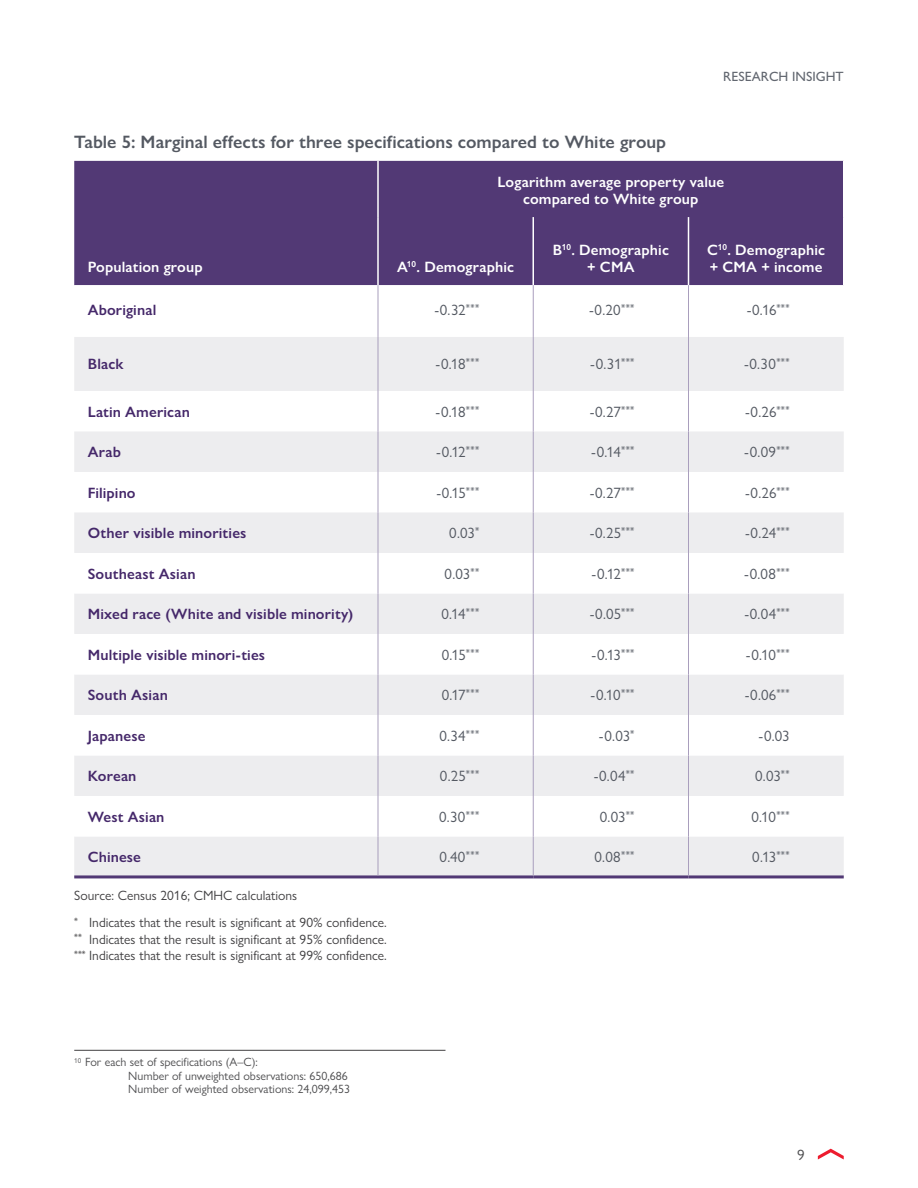
<style>
.page{position:relative;width:918px;height:1188px;background:#fff}
.page>*{position:absolute;margin:0;border:0;box-sizing:border-box;transform-origin:0 0}
.t1{font:600 18px "Gill Sans Nova";letter-spacing:.005em;color:#545962}
.Table_Body_right{font:15px "Gill Sans Nova";letter-spacing:-.01em;color:#545962}
.Table_RowHeader{font:600 15px "Gill Sans Nova";letter-spacing:.01em;color:#45286a}
.Table_ColumnHeader{font:600 15px/16.5px "Gill Sans Nova";letter-spacing:.01em;color:#fff;text-align:center}
.t2{font:15px "Gill Sans Nova";color:#4d4d4f}
.Table_Body_right-2{font:13.5px "Gill Sans Nova";color:#414042}
.P_Body{font:13.5px "Gill Sans Nova";color:#414042}
.t3{font:500 13.5px "Gill Sans Nova";color:#626770}
.Table_ColumnHeader-2{font:12px/13.5px "Gill Sans Nova";color:#4d4d4f}
</style>
<div class="page">
<svg style="left:818px;top:1149px;width:26px;height:11px"></svg>
<div style="left:74px;top:161px;width:769px;height:124px;background:#523975"></div>
<svg style="left:74px;top:337px;width:770px;height:538px;fill:#ededef"></svg>
<svg style="left:74px;top:553px;width:770px;height:283px"></svg>
<hr style="left:377px;top:161px;width:2px;height:56px;background:#fff">
<hr style="left:377px;top:217px;width:2px;height:68px;background:#fff">
<hr style="left:532px;top:217px;width:2px;height:68px;background:#fff">
<hr style="left:688px;top:217px;width:1px;height:68px;background:#fff">
<hr style="left:74px;top:875px;width:304px;height:3px;background:#523975">
<hr style="left:378px;top:875px;width:155px;height:3px;background:#523975">
<hr style="left:533px;top:875px;width:155px;height:3px;background:#523975">
<hr style="left:688px;top:875px;width:156px;height:3px;background:#523975">
<hr style="left:378px;top:285px;width:1px;height:52px;background:#a99ebd">
<hr style="left:533px;top:285px;width:1px;height:52px;background:#a99ebd">
<hr style="left:688px;top:285px;width:1px;height:52px;background:#a99ebd">
<hr style="left:378px;top:337px;width:1px;height:54px;background:#a99ebd">
<hr style="left:533px;top:337px;width:1px;height:54px;background:#a99ebd">
<hr style="left:688px;top:337px;width:1px;height:54px;background:#a99ebd">
<hr style="left:378px;top:391px;width:1px;height:40px;background:#a99ebd">
<hr style="left:533px;top:391px;width:1px;height:40px;background:#a99ebd">
<hr style="left:688px;top:391px;width:1px;height:40px;background:#a99ebd">
<hr style="left:378px;top:431px;width:1px;height:41px;background:#a99ebd">
<hr style="left:533px;top:431px;width:1px;height:41px;background:#a99ebd">
<hr style="left:688px;top:431px;width:1px;height:41px;background:#a99ebd">
<hr style="left:378px;top:472px;width:1px;height:40px;background:#a99ebd">
<hr style="left:533px;top:472px;width:1px;height:40px;background:#a99ebd">
<hr style="left:688px;top:472px;width:1px;height:40px;background:#a99ebd">
<hr style="left:378px;top:512px;width:1px;height:41px;background:#a99ebd">
<hr style="left:533px;top:512px;width:1px;height:41px;background:#a99ebd">
<hr style="left:688px;top:512px;width:1px;height:41px;background:#a99ebd">
<hr style="left:378px;top:553px;width:1px;height:40px;background:#a99ebd">
<hr style="left:533px;top:553px;width:1px;height:40px;background:#a99ebd">
<hr style="left:688px;top:553px;width:1px;height:40px;background:#a99ebd">
<hr style="left:378px;top:593px;width:1px;height:41px;background:#a99ebd">
<hr style="left:533px;top:593px;width:1px;height:41px;background:#a99ebd">
<hr style="left:688px;top:593px;width:1px;height:41px;background:#a99ebd">
<hr style="left:378px;top:634px;width:1px;height:40px;background:#a99ebd">
<hr style="left:533px;top:634px;width:1px;height:40px;background:#a99ebd">
<hr style="left:688px;top:634px;width:1px;height:40px;background:#a99ebd">
<hr style="left:378px;top:674px;width:1px;height:41px;background:#a99ebd">
<hr style="left:533px;top:674px;width:1px;height:41px;background:#a99ebd">
<hr style="left:688px;top:674px;width:1px;height:41px;background:#a99ebd">
<hr style="left:378px;top:715px;width:1px;height:40px;background:#a99ebd">
<hr style="left:533px;top:715px;width:1px;height:40px;background:#a99ebd">
<hr style="left:688px;top:715px;width:1px;height:40px;background:#a99ebd">
<hr style="left:378px;top:755px;width:1px;height:41px;background:#a99ebd">
<hr style="left:533px;top:755px;width:1px;height:41px;background:#a99ebd">
<hr style="left:688px;top:755px;width:1px;height:41px;background:#a99ebd">
<hr style="left:378px;top:796px;width:1px;height:40px;background:#a99ebd">
<hr style="left:533px;top:796px;width:1px;height:40px;background:#a99ebd">
<hr style="left:688px;top:796px;width:1px;height:40px;background:#a99ebd">
<hr style="left:378px;top:836px;width:1px;height:39px;background:#a99ebd">
<hr style="left:533px;top:836px;width:1px;height:39px;background:#a99ebd">
<hr style="left:688px;top:836px;width:1px;height:39px;background:#a99ebd">
<hr style="left:74px;top:1050px;width:372px;height:1px;background:#414042">
<p class="t3" style="left:723px;top:68px;width:122px">RESEARCH INSIGHT</p>
<p class="t1" style="left:74px;top:131px;width:593px">Table 5: Marginal effects for three specifications compared to White group</p>
<p class="Table_ColumnHeader" style="left:497px;top:174px;width:228px">Logarithm average property value compared to White group</p>
<p class="Table_ColumnHeader" style="left:88px;top:258px;width:116px">Population group</p>
<p class="Table_ColumnHeader" style="left:397px;top:258px;width:118px">A<sup>10</sup>. Demographic</p>
<p class="Table_ColumnHeader" style="left:553px;top:242px;width:118px">B<sup>10</sup>. Demographic + CMA</p>
<p class="Table_ColumnHeader" style="left:707px;top:242px;width:119px;text-align:left">C<sup>10</sup>. Demographic + CMA + income</p>
<p class="Table_RowHeader" style="left:88px;top:301px;width:70px">Aboriginal</p>
<p class="Table_Body_right" style="left:434px;top:301px;width:46px">-0.32<sup>***</sup></p>
<p class="Table_Body_right" style="left:589px;top:301px;width:47px">-0.20<sup>***</sup></p>
<p class="Table_Body_right" style="left:747px;top:301px;width:45px">-0.16<sup>***</sup></p>
<p class="Table_RowHeader" style="left:88px;top:355px;width:37px">Black</p>
<p class="Table_Body_right" style="left:436px;top:355px;width:45px">-0.18<sup>***</sup></p>
<p class="Table_Body_right" style="left:590px;top:355px;width:46px">-0.31<sup>***</sup></p>
<p class="Table_Body_right" style="left:744px;top:355px;width:47px">-0.30<sup>***</sup></p>
<p class="Table_RowHeader" style="left:88px;top:402px;width:104px">Latin American</p>
<p class="Table_Body_right" style="left:436px;top:402px;width:45px">-0.18<sup>***</sup></p>
<p class="Table_Body_right" style="left:590px;top:402px;width:46px">-0.27<sup>***</sup></p>
<p class="Table_Body_right" style="left:745px;top:402px;width:46px">-0.26<sup>***</sup></p>
<p class="Table_RowHeader" style="left:88px;top:443px;width:35px">Arab</p>
<p class="Table_Body_right" style="left:436px;top:443px;width:45px">-0.12<sup>***</sup></p>
<p class="Table_Body_right" style="left:591px;top:443px;width:45px">-0.14<sup>***</sup></p>
<p class="Table_Body_right" style="left:744px;top:443px;width:47px">-0.09<sup>***</sup></p>
<p class="Table_RowHeader" style="left:88px;top:483px;width:49px">Filipino</p>
<p class="Table_Body_right" style="left:436px;top:483px;width:44px">-0.15<sup>***</sup></p>
<p class="Table_Body_right" style="left:590px;top:483px;width:46px">-0.27<sup>***</sup></p>
<p class="Table_Body_right" style="left:745px;top:483px;width:46px">-0.26<sup>***</sup></p>
<p class="Table_RowHeader" style="left:88px;top:524px;width:160px">Other visible minorities</p>
<p class="Table_Body_right" style="left:449px;top:524px;width:31px">0.03<sup>*</sup></p>
<p class="Table_Body_right" style="left:590px;top:524px;width:46px">-0.25<sup>***</sup></p>
<p class="Table_Body_right" style="left:745px;top:524px;width:46px">-0.24<sup>***</sup></p>
<p class="Table_RowHeader" style="left:88px;top:564px;width:109px">Southeast Asian</p>
<p class="Table_Body_right" style="left:445px;top:564px;width:36px">0.03<sup>**</sup></p>
<p class="Table_Body_right" style="left:591px;top:564px;width:45px">-0.12<sup>***</sup></p>
<p class="Table_Body_right" style="left:744px;top:564px;width:47px">-0.08<sup>***</sup></p>
<p class="Table_RowHeader" style="left:88px;top:605px;width:267px">Mixed race (White and visible minority)</p>
<p class="Table_Body_right" style="left:442px;top:605px;width:39px">0.14<sup>***</sup></p>
<p class="Table_Body_right" style="left:590px;top:605px;width:46px">-0.05<sup>***</sup></p>
<p class="Table_Body_right" style="left:744px;top:605px;width:47px">-0.04<sup>***</sup></p>
<p class="Table_RowHeader" style="left:88px;top:645px;width:179px">Multiple visible minori-ties</p>
<p class="Table_Body_right" style="left:442px;top:645px;width:39px">0.15<sup>***</sup></p>
<p class="Table_Body_right" style="left:592px;top:645px;width:44px">-0.13<sup>***</sup></p>
<p class="Table_Body_right" style="left:746px;top:645px;width:45px">-0.10<sup>***</sup></p>
<p class="Table_RowHeader" style="left:88px;top:686px;width:82px">South Asian</p>
<p class="Table_Body_right" style="left:442px;top:686px;width:39px">0.17<sup>***</sup></p>
<p class="Table_Body_right" style="left:591px;top:686px;width:45px">-0.10<sup>***</sup></p>
<p class="Table_Body_right" style="left:745px;top:686px;width:46px">-0.06<sup>***</sup></p>
<p class="Table_RowHeader" style="left:88px;top:726px;width:59px">Japanese</p>
<p class="Table_Body_right" style="left:439px;top:726px;width:41px">0.34<sup>***</sup></p>
<p class="Table_Body_right" style="left:599px;top:726px;width:37px">-0.03<sup>*</sup></p>
<p class="Table_Body_right" style="left:758px;top:726px;width:33px">-0.03</p>
<p class="Table_RowHeader" style="left:88px;top:767px;width:50px">Korean</p>
<p class="Table_Body_right" style="left:440px;top:767px;width:41px">0.25<sup>***</sup></p>
<p class="Table_Body_right" style="left:594px;top:767px;width:42px">-0.04<sup>**</sup></p>
<p class="Table_Body_right" style="left:755px;top:767px;width:36px">0.03<sup>**</sup></p>
<p class="Table_RowHeader" style="left:88px;top:807px;width:78px">West Asian</p>
<p class="Table_Body_right" style="left:439px;top:807px;width:42px">0.30<sup>***</sup></p>
<p class="Table_Body_right" style="left:600px;top:807px;width:36px">0.03<sup>**</sup></p>
<p class="Table_Body_right" style="left:751px;top:807px;width:40px">0.10<sup>***</sup></p>
<p class="Table_RowHeader" style="left:88px;top:848px;width:55px">Chinese</p>
<p class="Table_Body_right" style="left:440px;top:848px;width:41px">0.40<sup>***</sup></p>
<p class="Table_Body_right" style="left:594px;top:848px;width:42px">0.08<sup>***</sup></p>
<p class="Table_Body_right" style="left:752px;top:848px;width:39px">0.13<sup>***</sup></p>
<p class="P_Body" style="left:74px;top:887px;width:224px">Source: Census 2016; CMHC calculations</p>
<p class="Table_Body_right-2" style="left:74px;top:914px;width:314px"><sup>*</sup> Indicates that the result is significant at 90% confidence.</p>
<p class="Table_Body_right-2" style="left:74px;top:931px;width:314px"><sup>**</sup> Indicates that the result is significant at 95% confidence.</p>
<p class="Table_Body_right-2" style="left:74px;top:947px;width:314px"><sup>***</sup> Indicates that the result is significant at 99% confidence.</p>
<p class="Table_ColumnHeader-2" style="left:128px;top:1056px;width:223px;text-indent:-54px"><sup>10</sup> For each set of specifications (A–C):<br>Number of unweighted observations: 650,686<br>Number of weighted observations: 24,099,453</p>
<p class="t2" style="left:797px;top:1145px;width:9px">9</p>
</div>
